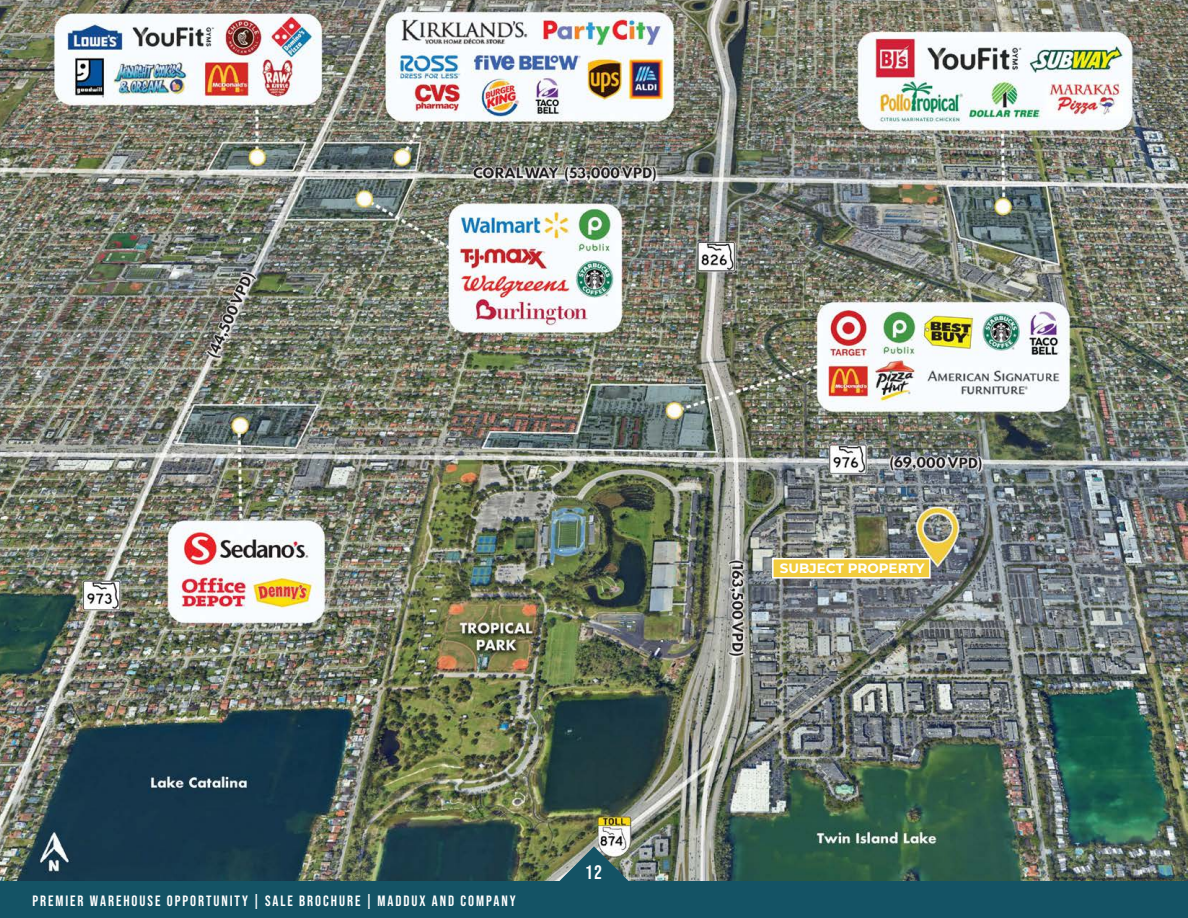
<style>
.page{position:relative;width:1188px;height:918px;background:#fff}
.page>*{position:absolute;margin:0;border:0;box-sizing:border-box;transform-origin:0 0}
.t1{font:700 19.5px "Bebas Neue Pro";color:#fff}
.t2{font:700 15px "Bebas Neue Pro";letter-spacing:.13em;color:#fff}
.t3{font:700 13.5px "Montserrat";color:#fff}
</style>
<div class="page">
<img style="left:0;top:0;width:1188px;height:881px">
<div style="left:772px;top:558px;width:159px;height:21px;background:#f2cc3d;border:2px solid #fff"></div>
<div style="left:0;top:881px;width:1188px;height:37px;background:#145365"></div>
<svg style="left:559px;top:846px;width:70px;height:35px;background:#5c7c7c"></svg>
<p class="t2" style="left:32px;top:892px;width:485px">PREMIER WAREHOUSE OPPORTUNITY | SALE BROCHURE | MADDUX AND COMPANY</p>
<h1 class="t1" style="left:586px;top:861px;width:17px">12</h1>
<p class="t3" style="left:780px;top:559px;width:146px">SUBJECT PROPERTY</p>
</div>
